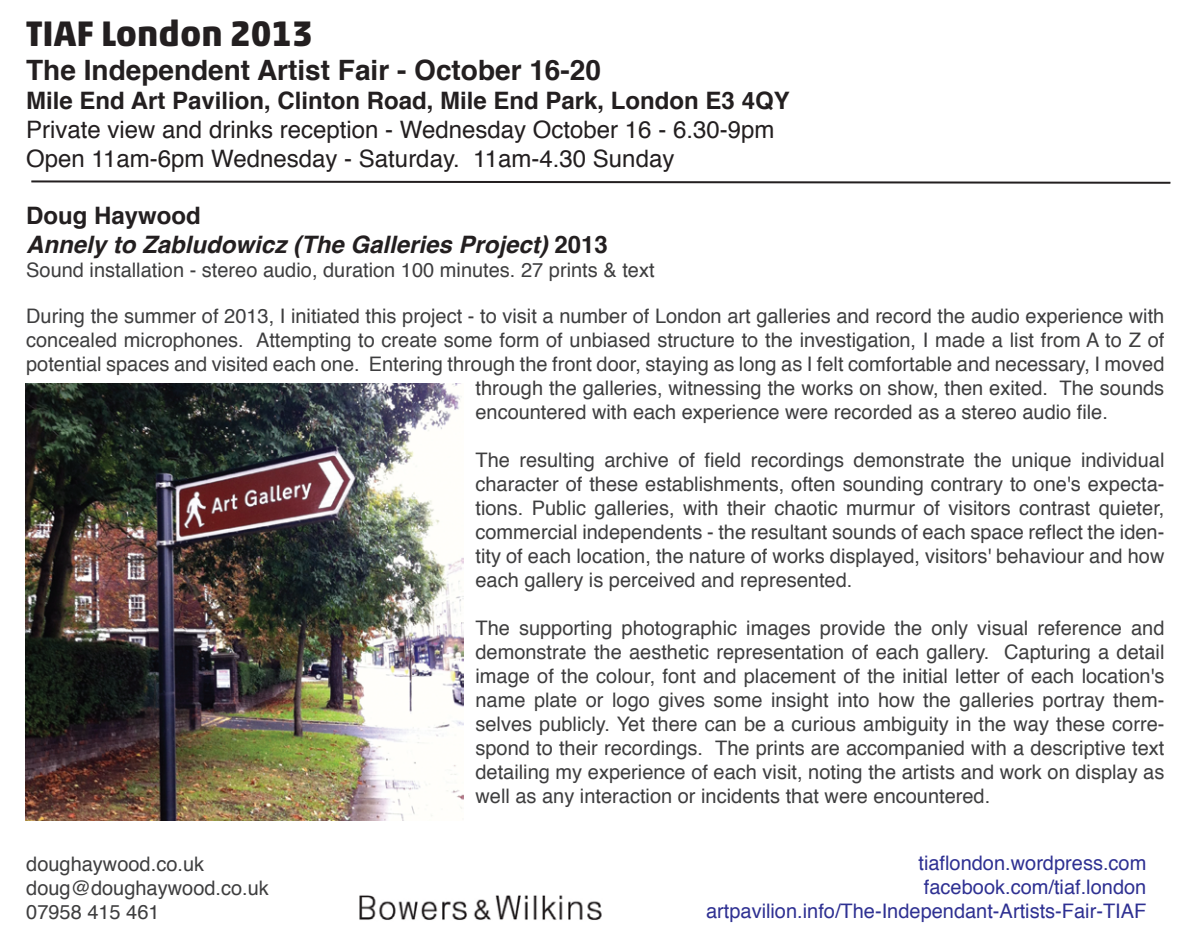
<style>
.page{position:relative;width:1191px;height:950px;background:#fff}
.page>*{position:absolute;margin:0;border:0;box-sizing:border-box;transform-origin:0 0}
.t1{font:700 36px "Akko Pro";color:#231f20}
.t2{font:700 28px "Helvetica";color:#231f20}
.t3{font:24px/28.8px "Helvetica";color:#231f20}
.t4{font:italic 700 24px/28.8px "Helvetica";color:#231f20}
.t5{font:700 24px "Helvetica";color:#231f20}
.t6{font:20px/24px "Helvetica";color:#3e3e3f;text-align:justify}
.t7{font:20px/24px "Helvetica";color:#2e3092;text-align:right}
.s1{font-style:normal}
</style>
<div class="page">
<img style="left:340px;top:820px;width:262px;height:100px">
<img style="left:26px;top:383px;width:437px;height:437px">
<svg style="left:31px;top:180px;width:1140px;height:4px"></svg>
<h1 class="t1" style="left:26px;top:12px;width:288px">TIAF London 2013</h1>
<h2 class="t2" style="left:26px;top:48px;width:576px">The Independent Artist Fair - October 16-20</h2>
<p class="t5" style="left:26px;top:81px;width:765px">Mile End Art Pavilion, Clinton Road, Mile End Park, London E3 4QY</p>
<p class="t3" style="left:26px;top:116px;width:749px">Private view and drinks reception - Wednesday October 16 - 6.30-9pm<br>Open 11am-6pm Wednesday - Saturday. 11am-4.30 Sunday</p>
<p class="t4" style="left:26px;top:201px;width:583px"><span class="s1">Doug Haywood<br></span>Annely to Zabludowicz (The Galleries Project) <span class="s1">2013</span></p>
<p class="t6" style="left:26px;top:258px;width:630px">Sound installation - stereo audio, duration 100 minutes. 27 prints &amp; text</p>
<p class="t6" style="left:26px;top:304px;width:1139px">During the summer of 2013, I initiated this project - to visit a number of London art galleries and record the audio experience with</p>
<p class="t6" style="left:26px;top:328px;width:1139px">concealed microphones. Attempting to create some form of unbiased structure to the investigation, I made a list from A to Z of</p>
<p class="t6" style="left:26px;top:352px;width:1139px">potential spaces and visited each one. Entering through the front door, staying as long as I felt comfortable and necessary, I moved</p>
<p class="t6" style="left:475px;top:376px;width:690px">through the galleries, witnessing the works on show, then exited. The sounds</p>
<p class="t6" style="left:475px;top:400px;width:634px">encountered with each experience were recorded as a stereo audio file.</p>
<p class="t6" style="left:475px;top:448px;width:690px">The resulting archive of field recordings demonstrate the unique individual character of these establishments, often sounding contrary to one's expecta&shy;tions. Public galleries, with their chaotic murmur of visitors contrast quieter, commercial independents - the resultant sounds of each space reflect the iden&shy;tity of each location, the nature of works displayed, visitors' behaviour and how each gallery is perceived and represented.</p>
<p class="t6" style="left:475px;top:616px;width:690px">The supporting photographic images provide the only visual reference and demonstrate the aesthetic representation of each gallery. Capturing a detail image of the colour, font and placement of the initial letter of each location's name plate or logo gives some insight into how the galleries portray them&shy;selves publicly. Yet there can be a curious ambiguity in the way these corre&shy;spond to their recordings. The prints are accompanied with a descriptive text detailing my experience of each visit, noting the artists and work on display as well as any interaction or incidents that were encountered.</p>
<p class="t6" style="left:26px;top:852px;width:244px;text-align:left">doughaywood.co.uk doug@doughaywood.co.uk<br>07958 415 461</p>
<p class="t7" style="left:706px;top:851px;width:442px">tiaflondon.wordpress.com facebook.com/tiaf.london artpavilion.info/The-Independant-Artists-Fair-TIAF</p>
</div>
